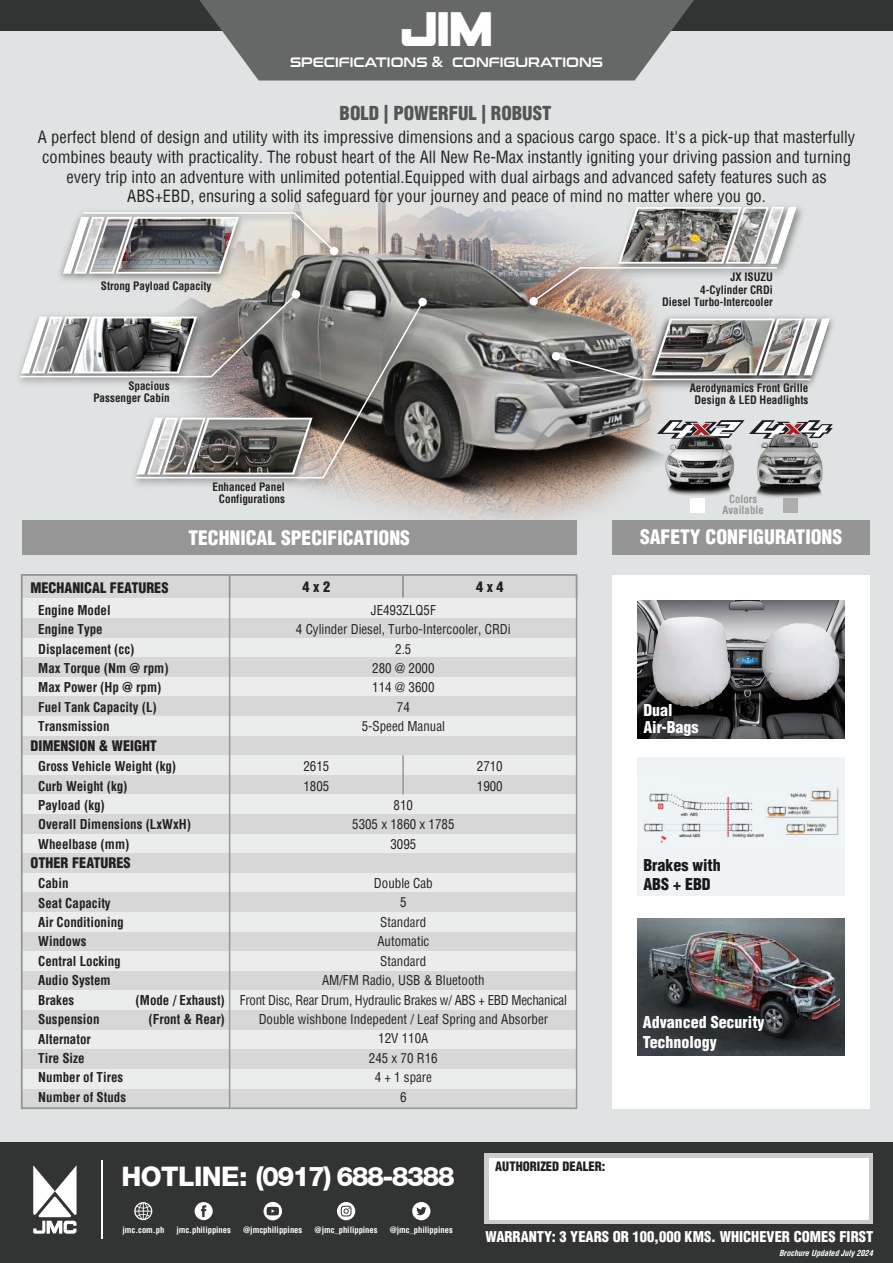
<style>
.page{position:relative;width:893px;height:1263px;background:#e0e3e4}
.page>*{position:absolute;margin:0;border:0;box-sizing:border-box;transform-origin:0 0}
.t1{font:43.05px "Interstellar W00";color:#fff}
.t2{font:800 26.85px "Helvetica 85";letter-spacing:-.06em;color:#fff}
.t3{font:900 condensed 19.5px "Helvetica";color:#fff}
.t4{font:900 condensed 18.75px "Helvetica";color:#555}
.t5{font:condensed 16.5px/19.8px "Helvetica";color:#231f20;text-align:center}
.t6{font:900 condensed 15.9px/16.2px "Helvetica";color:#fff}
.t7{font:900 condensed 15.9px/19.2px "Helvetica";color:#151918}
.t8{font:900 condensed 14.55px "Helvetica";color:#fff}
.t9{font:900 condensed 14.25px "Helvetica";color:#231f20}
.t10{font:13.5px "Conthrax Sb";color:#fff;scale:.96 1}
.t11{font:700 condensed 13.2px/19.5px "Helvetica";color:#231f20}
.t12{font:condensed 13.2px/19.5px "Helvetica";color:#231f20;text-align:center}
.t13{font:900 condensed 12.6px "Helvetica";color:#231f20}
.t14{font:700 condensed 11.4px/12.3px "Helvetica";color:#231f20;text-align:right}
.t15{font:700 condensed 10.95px/11.1px "Helvetica";color:#969696;text-align:center}
.t16{font:700 condensed 8.55px "Helvetica";color:#fff}
.t17{font:italic 700 condensed 8.1px "Helvetica";color:#fff}
</style>
<div class="page">
<div style="left:0;top:0;width:893px;height:30px;background:#323333"></div>
<svg style="left:199px;top:0;width:479px;height:81px;background:#707271"></svg>
<div style="left:0;top:1142px;width:893px;height:121px;background:#323333"></div>
<div style="left:22px;top:520px;width:555px;height:35px;background:#969696"></div>
<div style="left:22px;top:575px;width:555px;height:23px;background:#d7d7d8"></div>
<div style="left:22px;top:598px;width:555px;height:20px;background:#ebeded"></div>
<div style="left:22px;top:618px;width:555px;height:20px;background:#d7d7d8"></div>
<div style="left:22px;top:638px;width:555px;height:19px;background:#ebeded"></div>
<div style="left:22px;top:657px;width:555px;height:20px;background:#d7d7d8"></div>
<div style="left:22px;top:677px;width:555px;height:19px;background:#ebeded"></div>
<div style="left:22px;top:696px;width:555px;height:20px;background:#d7d7d8"></div>
<div style="left:22px;top:716px;width:555px;height:20px;background:#ebeded"></div>
<div style="left:22px;top:736px;width:555px;height:19px;background:#d7d7d8"></div>
<div style="left:22px;top:755px;width:555px;height:20px;background:#ebeded"></div>
<div style="left:22px;top:775px;width:555px;height:19px;background:#d7d7d8"></div>
<div style="left:22px;top:794px;width:555px;height:20px;background:#ebeded"></div>
<div style="left:22px;top:814px;width:555px;height:20px;background:#d7d7d8"></div>
<div style="left:22px;top:834px;width:555px;height:19px;background:#ebeded"></div>
<div style="left:22px;top:853px;width:555px;height:20px;background:#d7d7d8"></div>
<div style="left:22px;top:873px;width:555px;height:20px;background:#ebeded"></div>
<div style="left:22px;top:893px;width:555px;height:19px;background:#d7d7d8"></div>
<div style="left:22px;top:912px;width:555px;height:20px;background:#ebeded"></div>
<div style="left:22px;top:932px;width:555px;height:19px;background:#d7d7d8"></div>
<div style="left:22px;top:951px;width:555px;height:20px;background:#ebeded"></div>
<div style="left:22px;top:971px;width:555px;height:20px;background:#d7d7d8"></div>
<div style="left:22px;top:991px;width:555px;height:19px;background:#ebeded"></div>
<div style="left:22px;top:1010px;width:555px;height:20px;background:#d7d7d8"></div>
<div style="left:22px;top:1030px;width:555px;height:19px;background:#ebeded"></div>
<div style="left:22px;top:1049px;width:555px;height:20px;background:#d7d7d8"></div>
<div style="left:22px;top:1069px;width:555px;height:20px;background:#ebeded"></div>
<div style="left:22px;top:1089px;width:555px;height:19px;background:#d7d7d8"></div>
<svg style="left:33px;top:1165px;width:44px;height:69px"></svg>
<hr style="left:102px;top:1160px;width:1px;height:78px;background:#fff">
<div style="left:485px;top:1154px;width:388px;height:70px;background:#cbcccb"></div>
<div style="left:489px;top:1158px;width:379px;height:61px;background:#fff"></div>
<svg style="left:412px;top:1202px;width:18px;height:18px"></svg>
<svg style="left:337px;top:1202px;width:18px;height:18px"></svg>
<svg style="left:264px;top:1202px;width:18px;height:18px"></svg>
<svg style="left:195px;top:1202px;width:18px;height:18px"></svg>
<svg style="left:134px;top:1202px;width:18px;height:18px"></svg>
<img style="left:678px;top:0;width:215px;height:31px">
<hr style="left:402px;top:755px;width:2px;height:39px;background:#969696">
<img style="left:146px;top:206px;width:648px;height:384px">
<img style="left:475px;top:206px;width:327px;height:158px">
<svg style="left:532px;top:207px;width:265px;height:60px"></svg>
<img style="left:728px;top:209px;width:28px;height:53px">
<img style="left:756px;top:209px;width:26px;height:53px">
<img style="left:496px;top:267px;width:337px;height:170px">
<div style="left:552px;top:352px;width:8px;height:9px;background:#fff;border-radius:50%"></div>
<svg style="left:554px;top:318px;width:276px;height:63px;background:#999692"></svg>
<img style="left:654px;top:320px;width:108px;height:53px">
<img style="left:762px;top:320px;width:27px;height:53px">
<img style="left:789px;top:320px;width:26px;height:53px">
<img style="left:146px;top:186px;width:246px;height:61px">
<svg style="left:70px;top:211px;width:266px;height:28px"></svg>
<img style="left:130px;top:219px;width:106px;height:20px">
<img style="left:102px;top:219px;width:28px;height:20px">
<img style="left:76px;top:219px;width:26px;height:20px">
<img style="left:19px;top:239px;width:337px;height:145px">
<svg style="left:19px;top:292px;width:64px;height:86px"></svg>
<img style="left:60px;top:318px;width:23px;height:53px">
<img style="left:34px;top:318px;width:26px;height:53px">
<img style="left:83px;top:247px;width:399px;height:289px">
<svg style="left:134px;top:300px;width:291px;height:179px;background:#7d7976"></svg>
<div style="left:418px;top:298px;width:9px;height:8px;background:#fff;border-radius:50%"></div>
<svg style="left:136px;top:418px;width:177px;height:56px"></svg>
<img style="left:203px;top:420px;width:107px;height:53px">
<img style="left:176px;top:420px;width:27px;height:53px">
<img style="left:150px;top:420px;width:26px;height:53px">
<div style="left:613px;top:575px;width:257px;height:533px;background:#fff"></div>
<div style="left:638px;top:758px;width:207px;height:137px;background:#eff3f5"></div>
<img style="left:643px;top:788px;width:196px;height:55px">
<div style="left:613px;top:520px;width:257px;height:35px;background:#959595"></div>
<img style="left:638px;top:601px;width:207px;height:137px">
<img style="left:762px;top:623px;width:78px;height:77px">
<img style="left:652px;top:616px;width:79px;height:91px">
<div style="left:690px;top:498px;width:14px;height:14px;background:#fff"></div>
<div style="left:784px;top:498px;width:14px;height:14px;background:#adadab"></div>
<img style="left:654px;top:434px;width:87px;height:75px">
<svg style="left:657px;top:420px;width:176px;height:19px"></svg>
<img style="left:746px;top:421px;width:87px;height:84px">
<img style="left:638px;top:918px;width:206px;height:138px">
<h1 class="t1" style="left:400px;top:6px;width:94px">JIM</h1>
<p class="t10" style="left:290px;top:52px;width:328px">SPECIFICATIONS &amp; CONFIGURATIONS</p>
<p class="t4" style="left:340px;top:101px;width:213px">BOLD | POWERFUL | ROBUST</p>
<p class="t5" style="left:38px;top:127px;width:819px">A perfect blend of design and utility with its impressive dimensions and a spacious cargo space. It's a pick-up that masterfully combines beauty with practicality. The robust heart of the All New Re-Max instantly igniting your driving passion and turning every trip into an adventure with unlimited potential.Equipped with dual airbags and advanced safety features such as ABS+EBD, ensuring a solid safeguard for your journey and peace of mind no matter where you go.</p>
<p class="t14" style="left:101px;top:280px;width:112px">Strong Payload Capacity</p>
<p class="t14" style="left:93px;top:379px;width:78px">Spacious<br>Passenger Cabin</p>
<p class="t14" style="left:212px;top:481px;width:74px;text-align:center">Enhanced Panel<br>Configurations</p>
<p class="t3" style="left:188px;top:525px;width:223px">TECHNICAL SPECIFICATIONS</p>
<p class="t9" style="left:30px;top:579px;width:140px">MECHANICAL FEATURES</p>
<p class="t9" style="left:302px;top:577px;width:29px">4 x 2</p>
<p class="t9" style="left:476px;top:577px;width:29px">4 x 4</p>
<p class="t11" style="left:38px;top:600px;width:132px">Engine Model<br>Engine Type<br>Displacement (cc)<br>Max Torque (Nm @ rpm)<br>Max Power (Hp @ rpm)<br>Fuel Tank Capacity (L)<br>Transmission</p>
<p class="t9" style="left:31px;top:736px;width:128px">DIMENSION &amp; WEIGHT</p>
<p class="t11" style="left:38px;top:756px;width:154px">Gross Vehicle Weight (kg)<br>Curb Weight (kg)<br>Payload (kg)<br>Overall Dimensions (LxWxH)<br>Wheelbase (mm)</p>
<p class="t9" style="left:31px;top:854px;width:102px">OTHER FEATURES</p>
<p class="t11" style="left:38px;top:873px;width:87px">Cabin<br>Seat Capacity<br>Air Conditioning<br>Windows<br>Central Locking<br>Audio System<br>Brakes</p>
<p class="t11" style="left:136px;top:990px;width:91px">(Mode / Exhaust)</p>
<p class="t11" style="left:38px;top:1009px;width:63px">Suspension</p>
<p class="t11" style="left:149px;top:1009px;width:78px">(Front &amp; Rear)</p>
<p class="t11" style="left:38px;top:1029px;width:89px">Alternator<br>Tire Size<br>Number of Tires<br>Number of Studs</p>
<p class="t12" style="left:296px;top:600px;width:216px">JE493ZLQ5F<br>4 Cylinder Diesel, Turbo-Intercooler, CRDi<br>2.5<br>280 @ 2000<br>114 @ 3600<br>74<br>5-Speed Manual</p>
<p class="t12" style="left:303px;top:756px;width:27px;text-align:left">2615<br>1805</p>
<p class="t12" style="left:477px;top:756px;width:27px;text-align:left">2710<br>1900</p>
<p class="t12" style="left:352px;top:795px;width:104px">810<br>5305 x 1860 x 1785<br>3095</p>
<p class="t12" style="left:240px;top:873px;width:328px">Double Cab<br>5<br>Standard<br>Automatic<br>Standard<br>AM/FM Radio, USB &amp; Bluetooth<br>Front Disc, Rear Drum, Hydraulic Brakes w/ ABS + EBD Mechanical<br>Double wishbone Indepedent / Leaf Spring and Absorber<br>12V 110A<br>245 x 70 R16<br>4 + 1 spare<br>6</p>
<h2 class="t2" style="left:121px;top:1160px;width:335px">HOTLINE: (0917) 688-8388</h2>
<p class="t13" style="left:495px;top:1159px;width:112px">AUTHORIZED DEALER:</p>
<p class="t14" style="left:662px;top:271px;width:112px">JX ISUZU<br>4-Cylinder CRDi<br>Diesel Turbo-Intercooler</p>
<p class="t14" style="left:690px;top:381px;width:120px;text-align:center">Aerodynamics Front Grille<br>Design &amp; LED Headlights</p>
<p class="t15" style="left:722px;top:493px;width:43px">Colors<br>Available</p>
<p class="t3" style="left:640px;top:525px;width:204px">SAFETY CONFIGURATIONS</p>
<p class="t6" style="left:643px;top:702px;width:57px">Dual<br>Air-Bags</p>
<p class="t7" style="left:643px;top:855px;width:79px">Brakes with<br>ABS + EBD</p>
<p class="t6" style="left:643px;top:1013px;width:123px;line-height:19.2px">Advanced Security<br>Technology</p>
<p class="t16" style="left:123px;top:1224px;width:43px">jmc.com.ph</p>
<p class="t16" style="left:176px;top:1224px;width:56px">jmc.philippines</p>
<p class="t16" style="left:243px;top:1224px;width:61px">@jmcphilippines</p>
<p class="t16" style="left:315px;top:1224px;width:64px">@jmc_philippines</p>
<p class="t16" style="left:390px;top:1224px;width:64px">@jmc_philippines</p>
<p class="t8" style="left:485px;top:1227px;width:389px">WARRANTY: 3 YEARS OR 100,000 KMS. WHICHEVER COMES FIRST</p>
<p class="t17" style="left:779px;top:1248px;width:98px">BrochureUpdatedJuly2024</p>
</div>
